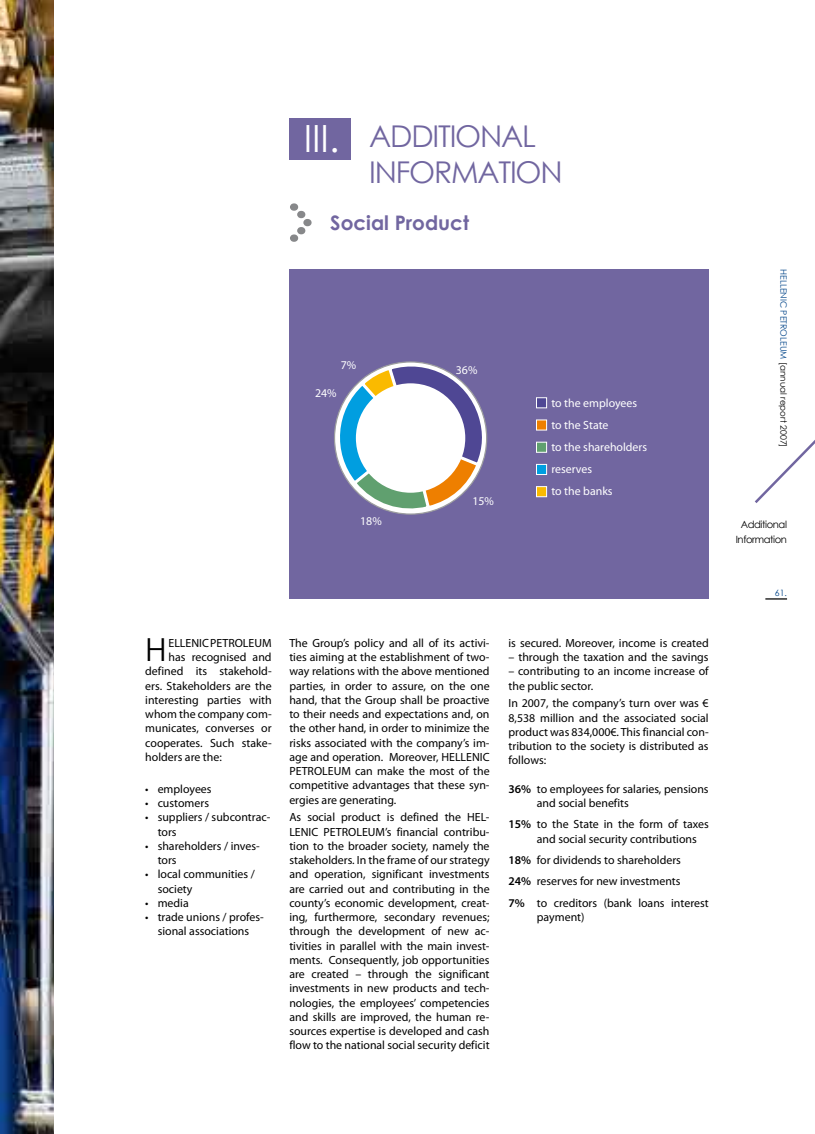
<style>
.page{position:relative;width:815px;height:1134px;background:#fff}
.page>*{position:absolute;margin:0;border:0;box-sizing:border-box;transform-origin:0 0}
.t1{font:31.75px "Century Gothic";color:#000}
.t2{font:30px/36px "Century Gothic";letter-spacing:-.04em;color:#7166a0}
.t3{font:700 20px "Century Gothic";color:#7166a0}
.t4{font:11.88px/14.2px "Myriad Pro";color:#000}
.t5{font:11.88px/21.9px "Myriad Pro";color:#fff}
.t6{font:10px/15px "Century Gothic";letter-spacing:-.04em;color:#000;text-align:center}
.t7{font:8.75px "Century Gothic";color:#000}
.t8{font:8.75px "Century Gothic";color:#004489}
.s1{font-size:37.5px;color:#fff}
.s2{font-weight:600}
.s3{color:#004489}
</style>
<div class="page">
<div style="left:289px;top:269px;width:420px;height:330px;background:#7166a0"></div>
<img style="left:0;top:0;width:53px;height:1134px">
<div style="left:289px;top:118px;width:62px;height:42px;background:#7166a0"></div>
<svg style="left:290px;top:203px;width:22px;height:39px"></svg>
<svg style="left:334px;top:361px;width:154px;height:153px"></svg>
<div style="left:356px;top:383px;width:109px;height:110px;background:#fff;border-radius:50%"></div>
<div style="left:536px;top:397px;width:11px;height:11px;background:#4f4794;border:1px solid #fff"></div>
<div style="left:536px;top:420px;width:11px;height:10px;background:#ee7f00;border:1px solid #fff"></div>
<div style="left:536px;top:442px;width:11px;height:11px;background:#60a06f;border:1px solid #fff"></div>
<div style="left:536px;top:464px;width:11px;height:11px;background:#009ee0;border:1px solid #fff"></div>
<div style="left:536px;top:486px;width:11px;height:11px;background:#faba00;border:1px solid #fff"></div>
<hr style="left:765px;top:598px;width:22px;height:2px;background:#000">
<svg style="left:754px;top:440px;width:61px;height:63px"></svg>
<h2 class="t2" style="left:369px;top:117px;width:195px;text-indent:-66px"><span class="s1">III.</span> ADDITIONAL<br>INFORMATION</h2>
<h3 class="t3" style="left:330px;top:208px;width:140px">Social Product</h3>
<p class="t5" style="left:341px;top:354px;width:17px">7%</p>
<p class="t5" style="left:315px;top:382px;width:23px">24%</p>
<p class="t5" style="left:360px;top:510px;width:23px">18%</p>
<p class="t5" style="left:456px;top:359px;width:23px">36%</p>
<p class="t5" style="left:472px;top:490px;width:23px">15%</p>
<p class="t5" style="left:551px;top:392px;width:97px">to the employees to the State<br>to the shareholders reserves<br>to the banks</p>
<h1 class="t1" style="left:145px;top:627px;width:23px">H</h1>
<p class="t4" style="left:169px;top:635px;width:105px">ELLENIC PETROLEUM</p>
<p class="t4" style="left:169px;top:650px;width:105px">has recognised and</p>
<p class="t4" style="left:145px;top:664px;width:128px">defined its stakehold-</p>
<p class="t4" style="left:145px;top:678px;width:128px">ers. Stakeholders are the</p>
<p class="t4" style="left:145px;top:692px;width:128px">interesting parties with</p>
<p class="t4" style="left:145px;top:707px;width:128px">whom the company com-</p>
<p class="t4" style="left:145px;top:721px;width:128px">municates, converses or</p>
<p class="t4" style="left:145px;top:735px;width:128px">cooperates. Such stake-</p>
<p class="t4" style="left:145px;top:749px;width:78px">holders are the:</p>
<p class="t4" style="left:145px;top:781px;width:68px">• employees</p>
<p class="t4" style="left:145px;top:796px;width:65px">• customers</p>
<p class="t4" style="left:158px;top:810px;width:114px;text-indent:-12px">• suppliers / subcontrac&shy;tors</p>
<p class="t4" style="left:158px;top:838px;width:104px;text-indent:-12px">• shareholders / inves&shy;tors</p>
<p class="t4" style="left:158px;top:867px;width:99px;text-indent:-12px">• local communities / society</p>
<p class="t4" style="left:145px;top:895px;width:45px">• media</p>
<p class="t4" style="left:145px;top:910px;width:120px;text-align:center">• trade unions / profes&shy;sional associations</p>
<p class="t4" style="left:289px;top:635px;width:202px;text-align:justify">The Group’s policy and all of its activi&shy;ties aiming at the establishment of two&shy;way relations with the above mentioned parties, in order to assure, on the one hand, that the Group shall be proactive to their needs and expectations and, on the other hand, in order to minimize the risks associated with the company’s im&shy;age and operation. Moreover, HELLENIC PETROLEUM can make the most of the competitive advantages that these syn&shy;ergies are generating.</p>
<p class="t4" style="left:289px;top:810px;width:202px;text-align:justify">As social product is defined the HEL-LENIC PETROLEUM’s financial contribu&shy;tion to the broader society, namely the stakeholders. In the frame of our strategy and operation, significant investments are carried out and contributing in the county’s economic development, creat&shy;ing, furthermore, secondary revenues; through the development of new ac&shy;tivities in parallel with the main invest&shy;ments. Consequently, job opportunities are created – through the significant investments in new products and tech&shy;nologies, the employees’ competencies and skills are improved, the human re&shy;sources expertise is developed and cash flow to the national social security deficit</p>
<p class="t4" style="left:508px;top:635px;width:202px">is secured. Moreover, income is created</p>
<p class="t4" style="left:508px;top:650px;width:202px">– through the taxation and the savings</p>
<p class="t4" style="left:508px;top:664px;width:202px">– contributing to an income increase of the public sector.</p>
<p class="t4" style="left:508px;top:696px;width:202px;text-align:justify">In 2007, the company’s turn over was € 8,538 million and the associated social product was 834,000€. This financial con&shy;tribution to the society is distributed as follows:</p>
<p class="t4" style="left:537px;top:781px;width:173px;text-indent:-28px"><span class="s2">36%</span> to employees for salaries, pensions and social benefits</p>
<p class="t4" style="left:537px;top:817px;width:173px;text-indent:-28px"><span class="s2">15%</span> to the State in the form of taxes and social security contributions</p>
<p class="t4" style="left:508px;top:849px;width:202px;line-height:21.4px"><span class="s2">18%</span> for dividends to shareholders<br><span class="s2">24%</span> reserves for new investments<br><span class="s2">7%</span> to creditors (bank loans interest</p>
<p class="t4" style="left:537px;top:909px;width:49px">payment)</p>
<p class="t7" style="left:790px;top:269px;width:180px;rotate:90deg"><span class="s3">HELLENIC PETROLEUM</span> [annual report 2007]</p>
<p class="t6" style="left:736px;top:516px;width:53px">Additional<br>Information</p>
<p class="t8" style="left:775px;top:587px;width:14px">61.</p>
</div>
